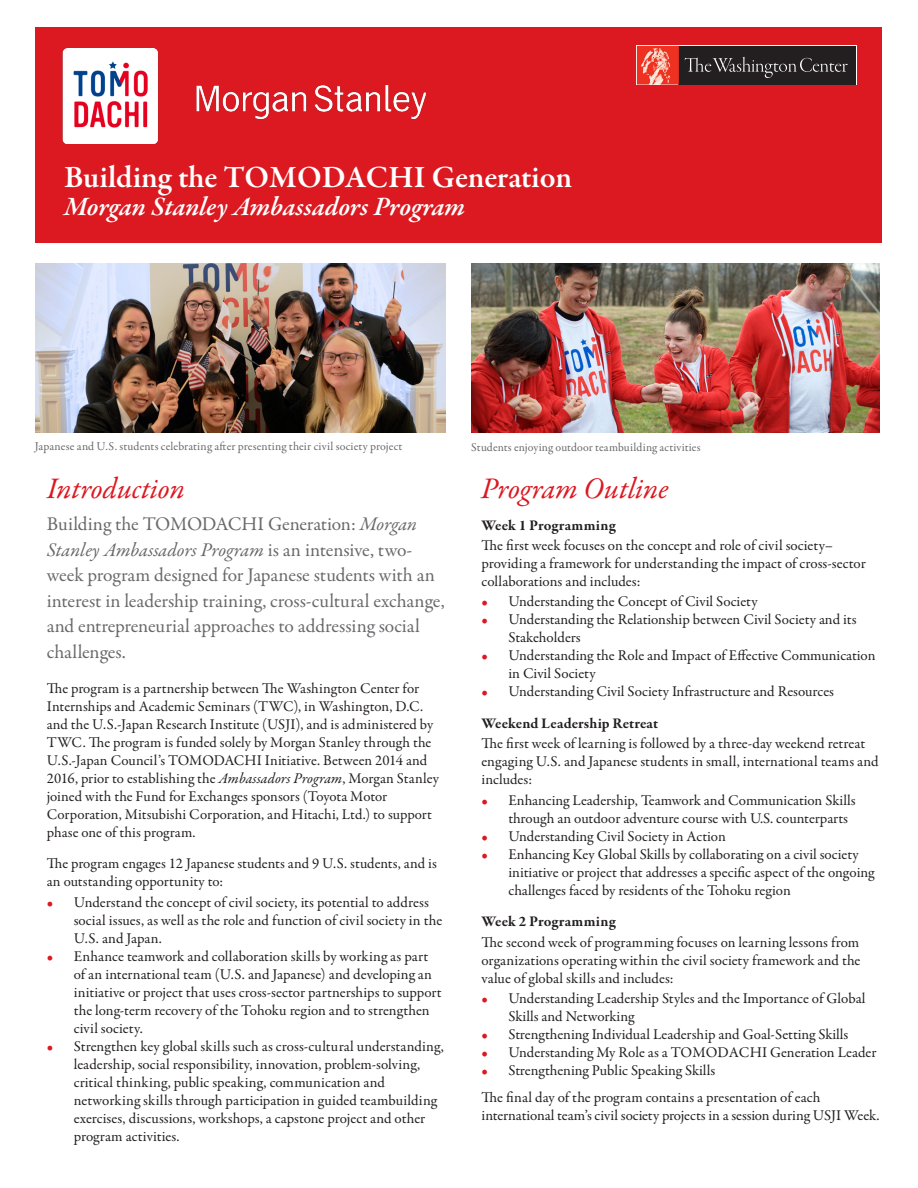
<style>
.page{position:relative;width:918px;height:1188px;background:#fff}
.page>*{position:absolute;margin:0;border:0;box-sizing:border-box;transform-origin:0 0}
.t1{font:600 31.5px "Garamond Premr Pro";letter-spacing:-.005em;color:#fff}
.Body{font:italic 30px "Garamond Premr Pro";letter-spacing:-.005em;color:#dc1820}
.t2{font:italic 600 27px "Garamond Premr Pro";letter-spacing:-.005em;color:#fff}
.Body-2{font:19.5px/25.5px "Garamond Premr Pro";letter-spacing:-.005em;color:#69696c}
.t3{font:15px/18px "Garamond Premr Pro";color:#231f20}
.t4{font:700 15px "Garamond Premr Pro";letter-spacing:.01em;color:#231f20}
.Photo_Captions{font:12px "Garamond Premr Pro";letter-spacing:.01em;color:#69696c}
.s1{color:#dc1820}
.s2{font-style:italic}
</style>
<div class="page">
<div style="left:36px;top:27px;width:846px;height:216px;background:#dc1820"></div>
<div style="left:679px;top:46px;width:177px;height:39px;background:#231f20"></div>
<svg style="left:685px;top:57px;width:163px;height:21px"></svg>
<svg style="left:637px;top:46px;width:42px;height:39px;background:#f15e4f"></svg>
<img style="left:35px;top:264px;width:411px;height:169px">
<img style="left:471px;top:264px;width:408px;height:169px">
<img style="left:63px;top:48px;width:363px;height:96px">
<p class="t1" style="left:64px;top:158px;width:510px">Building the TOMODACHI Generation</p>
<p class="t2" style="left:64px;top:190px;width:402px">Morgan Stanley Ambassadors Program</p>
<p class="Photo_Captions" style="left:35px;top:439px;width:369px">Japanese and U.S. students celebrating after presenting their civil society project</p>
<p class="Photo_Captions" style="left:471px;top:440px;width:231px">Students enjoying outdoor teambuilding activities</p>
<p class="Body" style="left:481px;top:470px;width:189px">Program Outline</p>
<p class="t4" style="left:482px;top:516px;width:136px">Week 1 Programming</p>
<p class="t3" style="left:482px;top:537px;width:386px">The first week focuses on the concept and role of civil society– providing a framework for understanding the impact of cross-sector collaborations and includes:</p>
<p class="t3" style="left:482px;top:593px;width:278px"><span class="s1">•</span> Understanding the Concept of Civil Society</p>
<p class="t3" style="left:508px;top:611px;width:350px;text-indent:-27px"><span class="s1">•</span> Understanding the Relationship between Civil Society and its<br>Stakeholders</p>
<p class="t3" style="left:508px;top:647px;width:369px;text-indent:-27px"><span class="s1">•</span> Understanding the Role and Impact of Effective Communication in Civil Society</p>
<p class="t3" style="left:482px;top:683px;width:354px"><span class="s1">•</span> Understanding Civil Society Infrastructure and Resources</p>
<p class="t4" style="left:482px;top:714px;width:178px">Weekend Leadership Retreat</p>
<p class="t3" style="left:482px;top:735px;width:399px">The first week of learning is followed by a three-day weekend retreat engaging U.S. and Japanese students in small, international teams and includes:</p>
<p class="t3" style="left:508px;top:791px;width:349px;text-indent:-27px"><span class="s1">•</span> Enhancing Leadership, Teamwork and Communication Skills through an outdoor adventure course with U.S. counterparts</p>
<p class="t3" style="left:482px;top:827px;width:246px"><span class="s1">•</span> Understanding Civil Society in Action</p>
<p class="t3" style="left:508px;top:845px;width:368px;text-indent:-27px"><span class="s1">•</span> Enhancing Key Global Skills by collaborating on a civil society initiative or project that addresses a specific aspect of the ongoing challenges faced by residents of the Tohoku region</p>
<p class="t4" style="left:482px;top:912px;width:136px">Week 2 Programming</p>
<p class="t3" style="left:482px;top:933px;width:381px;text-align:justify">The second week of programming focuses on learning lessons from organizations operating within the civil society framework and the value of global skills and includes:</p>
<p class="t3" style="left:508px;top:990px;width:359px;text-indent:-27px"><span class="s1">•</span> Understanding Leadership Styles and the Importance of Global<br>Skills and Networking</p>
<p class="t3" style="left:482px;top:1026px;width:368px"><span class="s1">•</span> Strengthening Individual Leadership and Goal-Setting Skills</p>
<p class="t3" style="left:482px;top:1044px;width:396px"><span class="s1">•</span> Understanding My Role as a TOMODACHI Generation Leader</p>
<p class="t3" style="left:482px;top:1062px;width:235px"><span class="s1">•</span> Strengthening Public Speaking Skills</p>
<p class="t3" style="left:482px;top:1088px;width:400px">The final day of the program contains a presentation of each international team’s civil society projects in a session during USJI Week.</p>
<p class="Body" style="left:47px;top:470px;width:140px">Introduction</p>
<p class="Body-2" style="left:47px;top:512px;width:399px">Building the TOMODACHI Generation: <span class="s2">Morgan Stanley Ambassadors Program</span> is an intensive, two&shy;week program designed for Japanese students with an interest in leadership training, cross-cultural exchange, and entrepreneurial approaches to addressing social challenges.</p>
<p class="t3" style="left:47px;top:680px;width:394px">The program is a partnership between The Washington Center for Internships and Academic Seminars (TWC), in Washington, D.C. and the U.S.-Japan Research Institute (USJI), and is administered by TWC. The program is funded solely by Morgan Stanley through the U.S.-Japan Council’s TOMODACHI Initiative. Between 2014 and 2016, prior to establishing the <span class="s2">Ambassadors Program</span>, Morgan Stanley joined with the Fund for Exchanges sponsors (Toyota Motor</p>
<p class="t3" style="left:47px;top:806px;width:387px">Corporation, Mitsubishi Corporation, and Hitachi, Ltd.) to support phase one of this program.</p>
<p class="t3" style="left:47px;top:855px;width:392px">The program engages 12 Japanese students and 9 U.S. students, and is an outstanding opportunity to:</p>
<p class="t3" style="left:74px;top:893px;width:370px;text-indent:-27px"><span class="s1">•</span> Understand the concept of civil society, its potential to address social issues, as well as the role and function of civil society in the<br>U.S. and Japan.</p>
<p class="t3" style="left:74px;top:947px;width:370px;text-indent:-27px"><span class="s1">•</span> Enhance teamwork and collaboration skills by working as part of an international team (U.S. and Japanese) and developing an initiative or project that uses cross-sector partnerships to support the long-term recovery of the Tohoku region and to strengthen civil society.</p>
<p class="t3" style="left:74px;top:1037px;width:372px;text-indent:-27px"><span class="s1">•</span> Strengthen key global skills such as cross-cultural understanding, leadership, social responsibility, innovation, problem-solving, critical thinking, public speaking, communication and networking skills through participation in guided teambuilding exercises, discussions, workshops, a capstone project and other program activities.</p>
</div>
